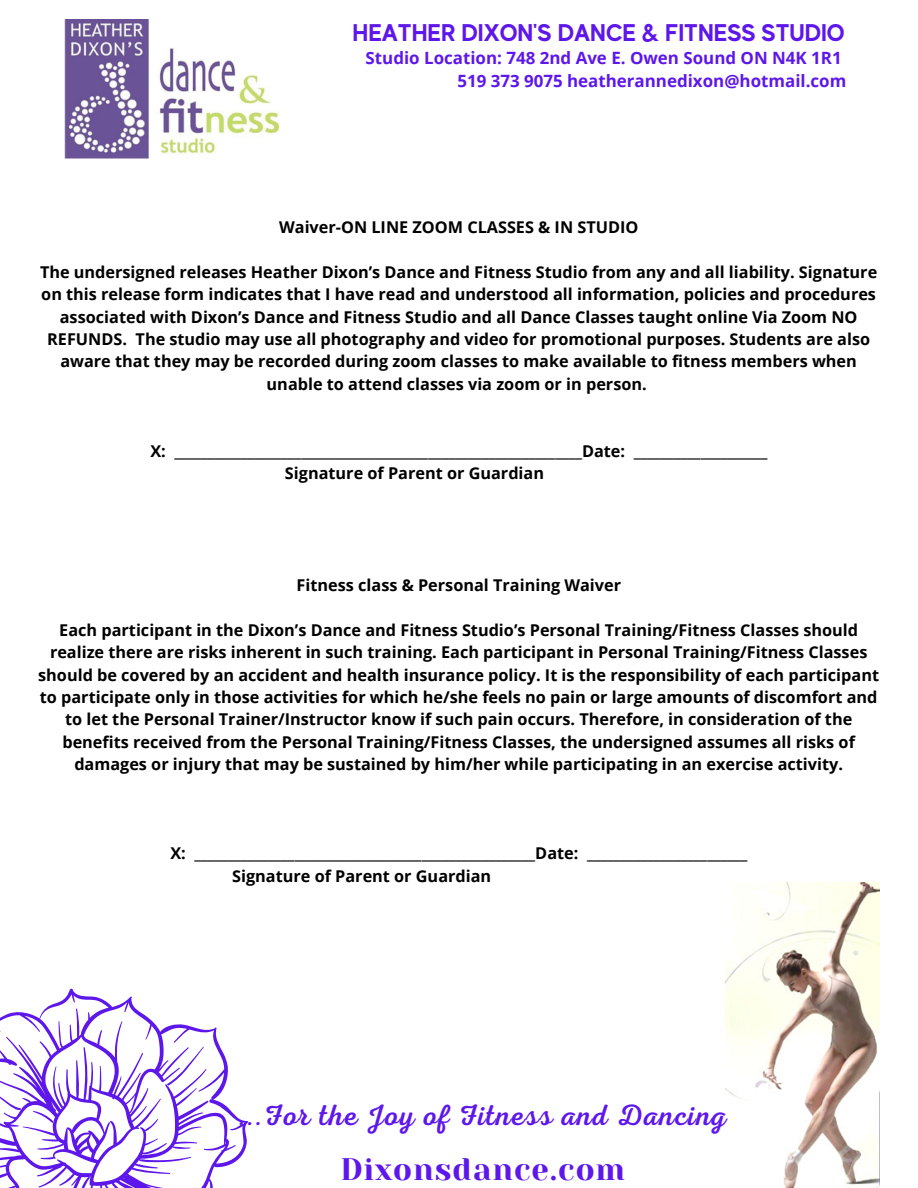
<style>
.page{position:relative;width:918px;height:1188px;background:#fff}
.page>*{position:absolute;margin:0;border:0;box-sizing:border-box;transform-origin:0 0}
.t1{font:31.05px "Yeseva One";letter-spacing:.03em;color:#5e17eb}
.t2{font:29.55px "Nexa Script";letter-spacing:.03em;color:#5e17eb}
.t3{font:700 24.15px "MADE Evolve Sans";color:#5e17eb}
.t4{font:700 16.95px/23.2px "Open Sans";color:#5e17eb;text-align:right}
.t5{font:700 16.2px/22.4px "Open Sans";color:#000;text-align:center}
</style>
<div class="page">
<img style="left:725px;top:882px;width:154px;height:306px">
<svg style="left:0;top:989px;width:248px;height:199px"></svg>
<img style="left:65px;top:19px;width:213px;height:140px">
<h3 class="t3" style="left:353px;top:18px;width:494px">HEATHER DIXON'S DANCE &amp; FITNESS STUDIO</h3>
<p class="t4" style="left:366px;top:45px;width:482px">Studio Location: 748 2nd Ave E. Owen Sound ON N4K 1R1<br>519 373 9075 heatherannedixon@hotmail.com</p>
<p class="t5" style="left:279px;top:216px;width:361px">Waiver-ON LINE ZOOM CLASSES &amp; IN STUDIO</p>
<p class="t5" style="left:40px;top:261px;width:839px">The undersigned releases Heather Dixon’s Dance and Fitness Studio from any and all liability. Signature on this release form indicates that I have read and understood all information, policies and procedures associated with Dixon’s Dance and Fitness Studio and all Dance Classes taught online Via Zoom NO REFUNDS. The studio may use all photography and video for promotional purposes. Students are also aware that they may be recorded during zoom classes to make available to fitness members when unable to attend classes via zoom or in person.</p>
<p class="t5" style="left:285px;top:439px;width:484px;text-align:left;text-indent:-135px">X: _____________________________________________________________Date: ____________________<br>Signature of Parent or Guardian</p>
<p class="t5" style="left:297px;top:574px;width:326px">Fitness class &amp; Personal Training Waiver</p>
<p class="t5" style="left:38px;top:618px;width:842px">Each participant in the Dixon’s Dance and Fitness Studio’s Personal Training/Fitness Classes should realize there are risks inherent in such training. Each participant in Personal Training/Fitness Classes should be covered by an accident and health insurance policy. It is the responsibility of each participant to participate only in those activities for which he/she feels no pain or large amounts of discomfort and to let the Personal Trainer/Instructor know if such pain occurs. Therefore, in consideration of the benefits received from the Personal Training/Fitness Classes, the undersigned assumes all risks of damages or injury that may be sustained by him/her while participating in an exercise activity.</p>
<p class="t5" style="left:232px;top:842px;width:517px;text-align:left;text-indent:-62px">X: ___________________________________________________Date: ________________________<br>Signature of Parent or Guardian</p>
<h2 class="t2" style="left:239px;top:1098px;width:489px">...For the Joy of Fitness and Dancing</h2>
<h1 class="t1" style="left:340px;top:1152px;width:286px">Dixonsdance.com</h1>
</div>
